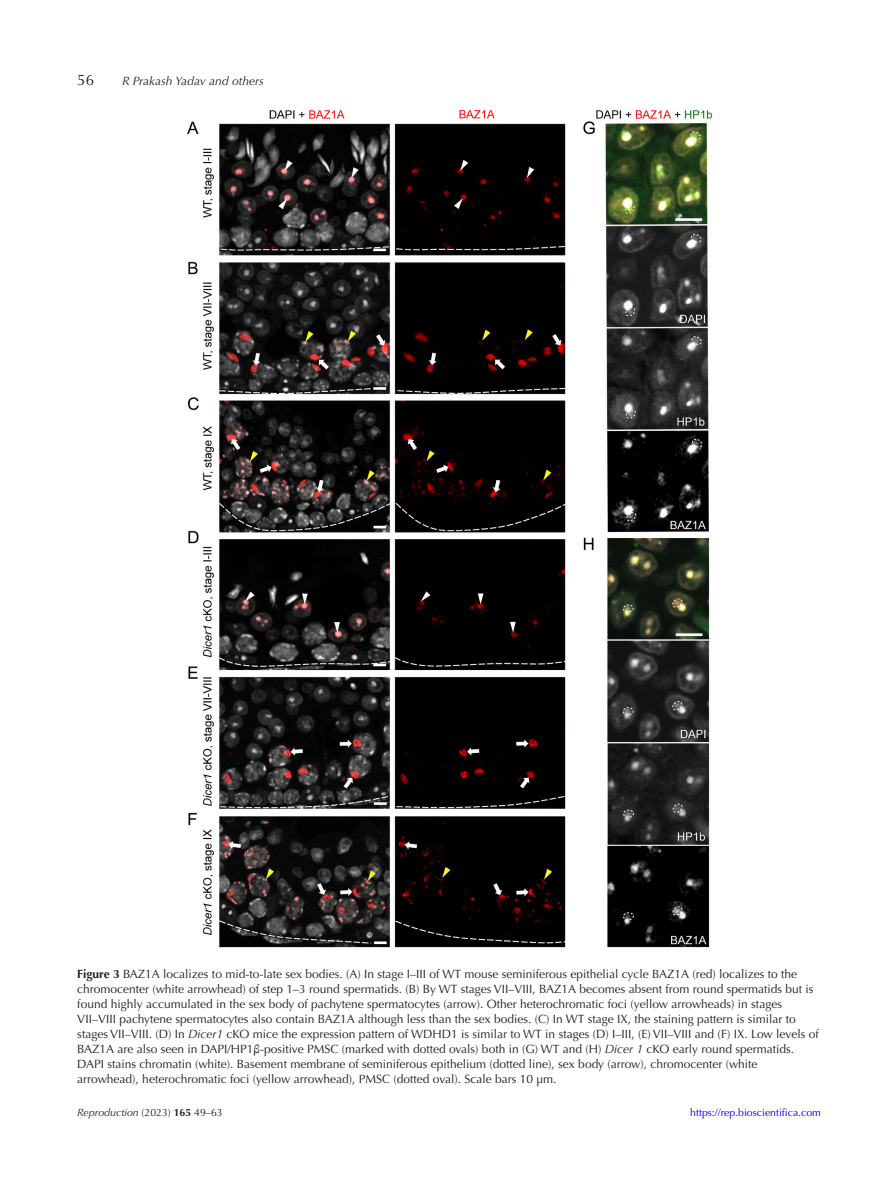
<style>
.page{position:relative;width:893px;height:1187px;background:#fff}
.page>*{position:absolute;margin:0;border:0;box-sizing:border-box;transform-origin:0 0}
.t1{font:15px "Optima LT Std";color:#231f20}
.FC{font:12px/15px "Optima LT Std";color:#231f20}
.t2{font:italic 12px "Optima LT Std";color:#231f20}
.t3{font:10.5px "Optima LT Std";color:#00f}
.t4{font:italic 10.5px "Optima LT Std";color:#231f20}
.s1{font-weight:700}
.s2{font-style:italic}
.s3{font-family:"STIX Two Text"}
.s4{font-style:normal}
.s5{font-weight:700;font-style:normal}
</style>
<div class="page">
<img style="left:187px;top:110px;width:525px;height:837px">
<p class="t1" style="left:77px;top:71px;width:18px">56</p>
<p class="t2" style="left:122px;top:74px;width:143px">R Prakash Yadav and others</p>
<p class="FC" style="left:77px;top:966px;width:743px"><span class="s1">Figure 3</span> BAZ1A localizes to mid-to-late sex bodies. (A) In stage I–III of WT mouse seminiferous epithelial cycle BAZ1A (red) localizes to the chromocenter (white arrowhead) of step 1–3 round spermatids. (B) By WT stages VII–VIII, BAZ1A becomes absent from round spermatids but is found highly accumulated in the sex body of pachytene spermatocytes (arrow). Other heterochromatic foci (yellow arrowheads) in stages VII–VIII pachytene spermatocytes also contain BAZ1A although less than the sex bodies. (C) In WT stage IX, the staining pattern is similar to stages VII–VIII. (D) In <span class="s2">Dicer1</span> cKO mice the expression pattern of WDHD1 is similar to WT in stages (D) I–III, (E) VII–VIII and (F) IX. Low levels of BAZ1A are also seen in DAPI/HP1<span class="s3">β</span>-positive PMSC (marked with dotted ovals) both in (G) WT and (H) <span class="s2">Dicer 1</span> cKO early round spermatids.<br>DAPI stains chromatin (white). Basement membrane of seminiferous epithelium (dotted line), sex body (arrow), chromocenter (white arrowhead), heterochromatic foci (yellow arrowhead), PMSC (dotted oval). Scale bars 10 µm.</p>
<p class="t4" style="left:77px;top:1105px;width:147px">Reproduction <span class="s4">(2023)</span> <span class="s5">165</span> <span class="s4">49–63</span></p>
<p class="t3" style="left:690px;top:1105px;width:132px">https://rep.bioscientifica.com</p>
</div>
